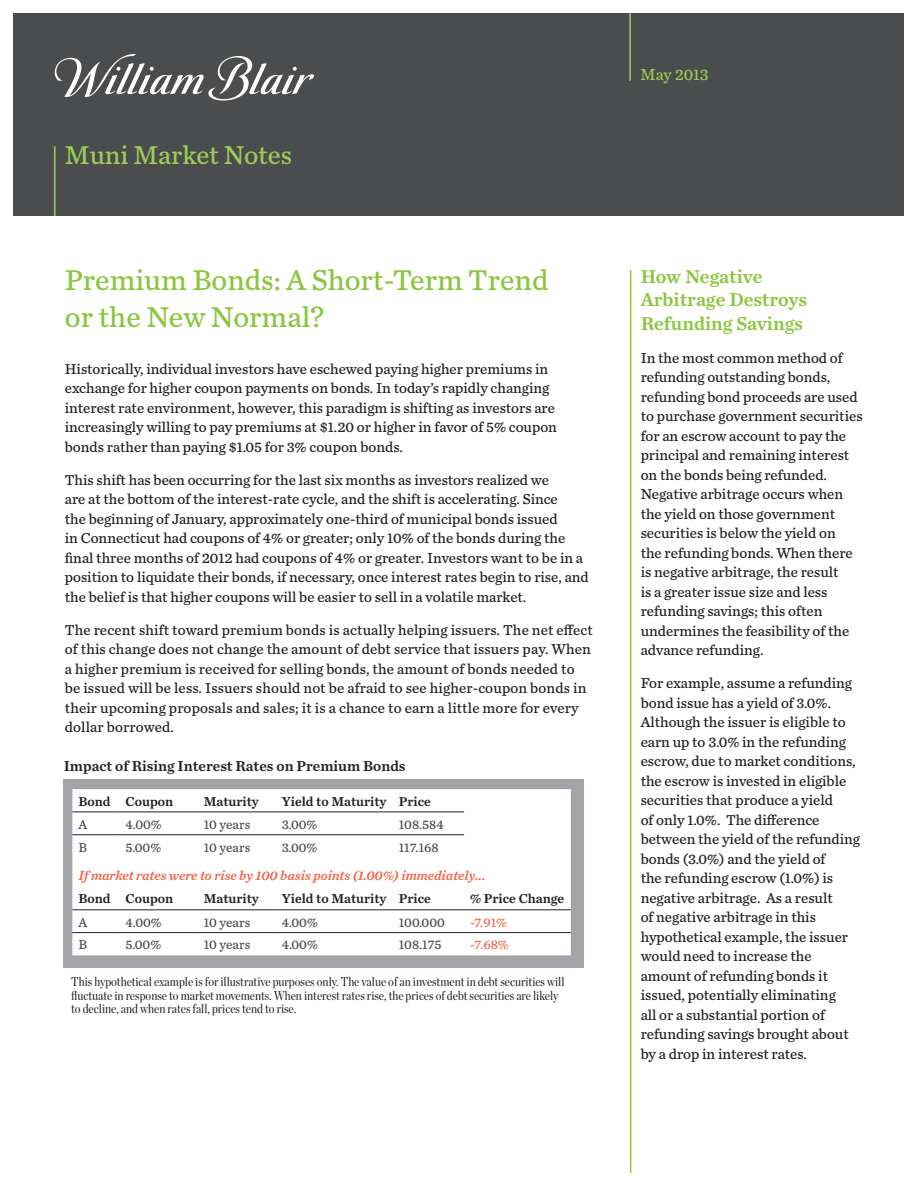
<style>
.page{position:relative;width:918px;height:1188px;background:#fff}
.page>*{position:absolute;margin:0;border:0;box-sizing:border-box;transform-origin:0 0}
.t1{font:30px/37.5px "Chronicle Text G4";color:#8bc63e}
.t2{font:27px "Chronicle Text G4";color:#9dcd58}
.t3{font:19.5px/23.4px "Chronicle Text G4 Semi";color:#8bc63e}
.t4{font:16.5px "Chronicle Text G4";color:#9dcd58}
.t5{font:15px/19.5px "Chronicle Text G4";color:#231f20}
.t6{font:15px "Chronicle Text G4 Semi";color:#231f20}
.t7{font:13.5px "Chronicle Text G4";color:#4b4c4d}
.t8{font:13.5px "Chronicle Text G4 Semi";color:#231f20}
.t9{font:italic 13.5px "Chronicle Text G4 Semi";color:#f26648}
.t10{font:13.5px "Chronicle Text G4";color:#f26648}
.t11{font:12.75px/13.5px "Chronicle Disp Cond";color:#231f20}
</style>
<div class="page">
<hr style="left:630px;top:270px;width:1px;height:903px;background:#8bc63e">
<div style="left:14px;top:13px;width:890px;height:203px;background:#4b4c4d"></div>
<hr style="left:54px;top:146px;width:2px;height:70px;background:#9dcd58">
<hr style="left:629px;top:13px;width:2px;height:68px;background:#9dcd58">
<svg style="left:55px;top:54px;width:259px;height:47px"></svg>
<div style="left:64px;top:779px;width:520px;height:188px;background:#a3a4a8"></div>
<div style="left:72px;top:789px;width:499px;height:166px;background:#fff"></div>
<hr style="left:72px;top:812px;width:48px;height:1px;background:#231f20">
<hr style="left:120px;top:812px;width:78px;height:1px;background:#231f20">
<hr style="left:198px;top:812px;width:78px;height:1px;background:#231f20">
<hr style="left:276px;top:812px;width:117px;height:1px;background:#231f20">
<hr style="left:393px;top:812px;width:71px;height:1px;background:#231f20">
<hr style="left:72px;top:834px;width:48px;height:1px;background:#231f20">
<hr style="left:120px;top:834px;width:78px;height:1px;background:#231f20">
<hr style="left:198px;top:834px;width:78px;height:1px;background:#231f20">
<hr style="left:276px;top:834px;width:117px;height:1px;background:#231f20">
<hr style="left:393px;top:834px;width:71px;height:1px;background:#231f20">
<hr style="left:72px;top:909px;width:48px;height:1px;background:#231f20">
<hr style="left:120px;top:909px;width:78px;height:1px;background:#231f20">
<hr style="left:198px;top:909px;width:78px;height:1px;background:#231f20">
<hr style="left:276px;top:909px;width:117px;height:1px;background:#231f20">
<hr style="left:393px;top:909px;width:71px;height:1px;background:#231f20">
<hr style="left:464px;top:909px;width:107px;height:1px;background:#231f20">
<hr style="left:72px;top:932px;width:48px;height:1px;background:#231f20">
<hr style="left:120px;top:932px;width:78px;height:1px;background:#231f20">
<hr style="left:198px;top:932px;width:78px;height:1px;background:#231f20">
<hr style="left:276px;top:932px;width:117px;height:1px;background:#231f20">
<hr style="left:393px;top:932px;width:71px;height:1px;background:#231f20">
<hr style="left:464px;top:932px;width:107px;height:1px;background:#231f20">
<h2 class="t2" style="left:65px;top:135px;width:229px">Muni Market Notes</h2>
<h1 class="t1" style="left:65px;top:259px;width:485px">Premium Bonds: A Short-Term Trend or the New Normal?</h1>
<p class="t5" style="left:65px;top:358px;width:494px">Historically, individual investors have eschewed paying higher premiums in exchange for higher coupon payments on bonds. In today’s rapidly changing interest rate environment, however, this paradigm is shifting as investors are increasingly willing to pay premiums at $1.20 or higher in favor of 5% coupon bonds rather than paying $1.05 for 3% coupon bonds.</p>
<p class="t5" style="left:65px;top:469px;width:526px">This shift has been occurring for the last six months as investors realized we<br>are at the bottom of the interest-rate cycle, and the shift is accelerating. Since<br>the beginning of January, approximately one-third of municipal bonds issued<br>in Connecticut had coupons of 4% or greater; only 10% of the bonds during the final three months of 2012 had coupons of 4% or greater. Investors want to be in a position to liquidate their bonds, if necessary, once interest rates begin to rise, and the belief is that higher coupons will be easier to sell in a volatile market.</p>
<p class="t5" style="left:65px;top:619px;width:530px">The recent shift toward premium bonds is actually helping issuers. The net effect of this change does not change the amount of debt service that issuers pay. When a higher premium is received for selling bonds, the amount of bonds needed to be issued will be less. Issuers should not be afraid to see higher-coupon bonds in their upcoming proposals and sales; it is a chance to earn a little more for every dollar borrowed.</p>
<p class="t6" style="left:64px;top:754px;width:343px">Impact of Rising Interest Rates on Premium Bonds</p>
<p class="t8" style="left:78px;top:791px;width:96px">Bond Coupon</p>
<p class="t8" style="left:204px;top:791px;width:57px">Maturity</p>
<p class="t8" style="left:282px;top:791px;width:151px">Yield to Maturity Price</p>
<p class="t7" style="left:78px;top:814px;width:10px">A</p>
<p class="t7" style="left:126px;top:814px;width:38px">4.00%</p>
<p class="t7" style="left:204px;top:814px;width:48px">10 years</p>
<p class="t7" style="left:282px;top:814px;width:37px">3.00%</p>
<p class="t7" style="left:399px;top:814px;width:47px">108.584</p>
<p class="t7" style="left:78px;top:837px;width:10px">B</p>
<p class="t7" style="left:126px;top:837px;width:37px">5.00%</p>
<p class="t7" style="left:204px;top:837px;width:48px">10 years</p>
<p class="t7" style="left:282px;top:837px;width:37px">3.00%</p>
<p class="t7" style="left:399px;top:837px;width:41px">117.168</p>
<p class="t9" style="left:78px;top:867px;width:409px">If market rates were to rise by 100 basis points (1.00%) immediately...</p>
<p class="t8" style="left:78px;top:888px;width:96px">Bond Coupon</p>
<p class="t8" style="left:204px;top:888px;width:57px">Maturity</p>
<p class="t8" style="left:282px;top:888px;width:151px">Yield to Maturity Price</p>
<p class="t8" style="left:470px;top:888px;width:96px">% Price Change</p>
<p class="t7" style="left:78px;top:912px;width:10px">A</p>
<p class="t7" style="left:126px;top:912px;width:38px">4.00%</p>
<p class="t7" style="left:204px;top:912px;width:48px">10 years</p>
<p class="t7" style="left:282px;top:912px;width:38px">4.00%</p>
<p class="t7" style="left:399px;top:912px;width:48px">100.000</p>
<p class="t10" style="left:470px;top:912px;width:39px">-7.91%</p>
<p class="t7" style="left:78px;top:935px;width:10px">B</p>
<p class="t7" style="left:126px;top:935px;width:37px">5.00%</p>
<p class="t7" style="left:204px;top:935px;width:48px">10 years</p>
<p class="t7" style="left:282px;top:935px;width:38px">4.00%</p>
<p class="t7" style="left:399px;top:935px;width:44px">108.175</p>
<p class="t10" style="left:470px;top:935px;width:40px">-7.68%</p>
<p class="t11" style="left:71px;top:974px;width:495px">This hypothetical example is for illustrative purposes only. The value of an investment in debt securities will fluctuate in response to market movements. When interest rates rise, the prices of debt securities are likely to decline, and when rates fall, prices tend to rise.</p>
<p class="t4" style="left:641px;top:62px;width:70px">May 2013</p>
<h3 class="t3" style="left:641px;top:263px;width:168px">How Negative<br>Arbitrage Destroys<br>Refunding Savings</h3>
<p class="t5" style="left:641px;top:347px;width:223px">In the most common method of refunding outstanding bonds, refunding bond proceeds are used to purchase government securities for an escrow account to pay the principal and remaining interest on the bonds being refunded.<br>Negative arbitrage occurs when the yield on those government securities is below the yield on<br>the refunding bonds. When there is negative arbitrage, the result<br>is a greater issue size and less refunding savings; this often undermines the feasibility of the advance refunding.</p>
<p class="t5" style="left:641px;top:673px;width:221px">For example, assume a refunding bond issue has a yield of 3.0%.<br>Although the issuer is eligible to earn up to 3.0% in the refunding escrow, due to market conditions, the escrow is invested in eligible securities that produce a yield<br>of only 1.0%. The difference between the yield of the refunding bonds (3.0%) and the yield of<br>the refunding escrow (1.0%) is negative arbitrage. As a result<br>of negative arbitrage in this hypothetical example, the issuer would need to increase the amount of refunding bonds it issued, potentially eliminating<br>all or a substantial portion of refunding savings brought about by a drop in interest rates.</p>
</div>
